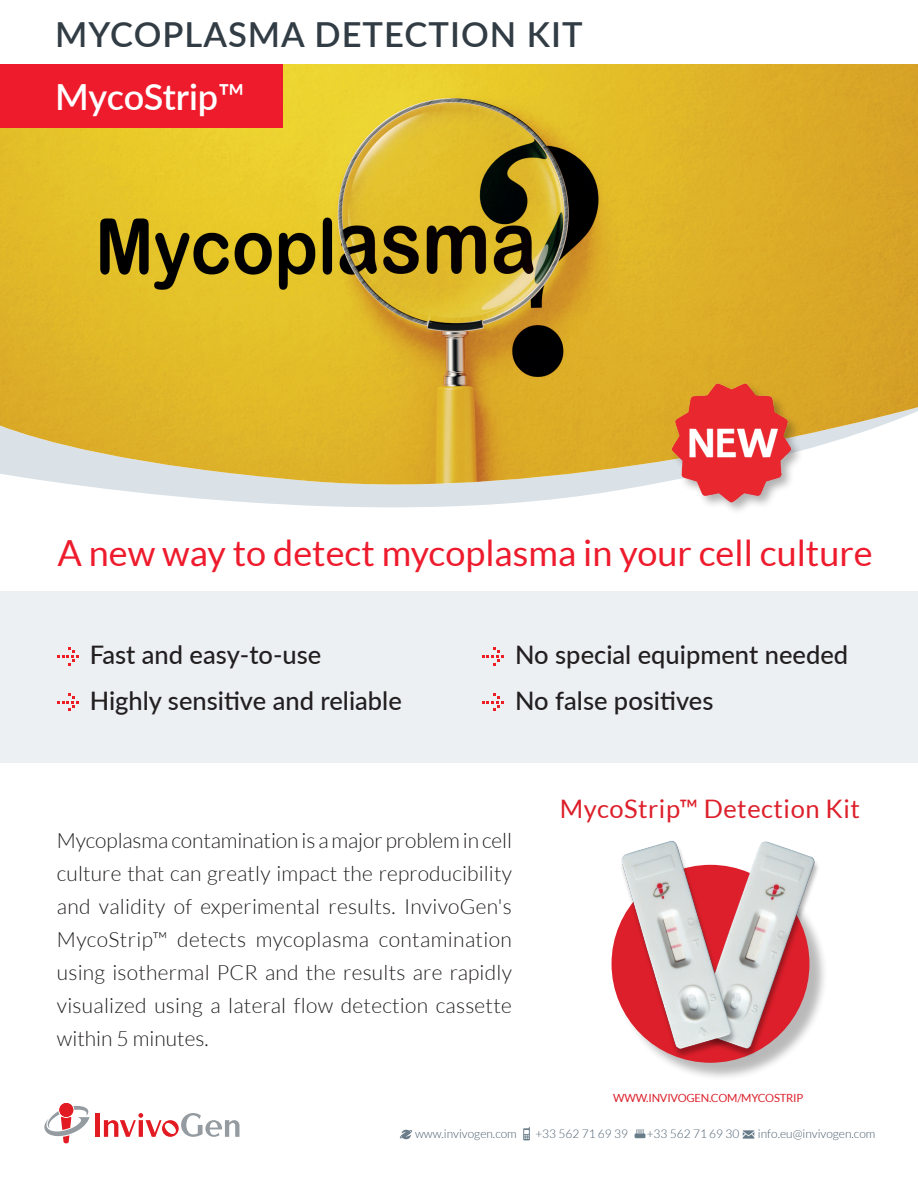
<style>
.page{position:relative;width:918px;height:1188px;background:#fff}
.page>*{position:absolute;margin:0;border:0;box-sizing:border-box;transform-origin:0 0}
.t1{font:36px "Lato";color:#ee1b2d}
.t2{font:600 36px "Lato";letter-spacing:-.01em;color:#fff}
.t3{font:600 34.5px "Lato";letter-spacing:.03em;color:#313c44}
.t4{font:500 25.5px/46.5px "Lato";color:#231f20}
.t5{font:25.5px "Lato";letter-spacing:.02em;color:#dc1f2a}
.t6{font:300 21px/33px "Lato";letter-spacing:.01em;color:#231f20;text-align:justify}
.t7{font:300 12px "Lato";color:#485c6d}
.t8{font:11.25px "Lato";letter-spacing:-.02em;color:#dc1f2a}
.s1{font-weight:400}
</style>
<div class="page">
<div style="left:0;top:591px;width:519px;height:172px;background:#ecf0f3"></div>
<div style="left:490px;top:591px;width:428px;height:172px;background:#ecf0f3"></div>
<svg style="left:57px;top:647px;width:22px;height:18px"></svg>
<svg style="left:482px;top:647px;width:21px;height:18px"></svg>
<svg style="left:57px;top:693px;width:22px;height:18px"></svg>
<svg style="left:482px;top:693px;width:21px;height:18px"></svg>
<img style="left:611px;top:840px;width:213px;height:237px">
<svg style="left:86px;top:486px;width:555px;height:18px;fill:#dae2e7"></svg>
<img style="left:0;top:64px;width:918px;height:422px">
<div style="left:0;top:64px;width:282px;height:64px;background:#ee1b2d"></div>
<svg style="left:400px;top:1129px;width:12px;height:10px"></svg>
<img style="left:523px;top:1126px;width:7px;height:15px">
<img style="left:634px;top:1129px;width:12px;height:10px">
<img style="left:742px;top:1130px;width:13px;height:9px">
<div style="left:59px;top:1103px;width:14px;height:14px;background:#e21a21;border-radius:50%"></div>
<svg style="left:44px;top:1106px;width:46px;height:37px"></svg>
<div style="left:95px;top:1113px;width:5px;height:24px;background:#e21a21"></div>
<svg style="left:104px;top:1113px;width:135px;height:24px"></svg>
<img style="left:650px;top:363px;width:163px;height:148px">
<h2 class="t3" style="left:55px;top:9px;width:529px">MYCOPLASMA DETECTION KIT</h2>
<h1 class="t2" style="left:55px;top:71px;width:191px">MycoStrip<span class="s1">™</span></h1>
<h1 class="t1" style="left:57px;top:533px;width:817px">A new way to detect mycoplasma in your cell culture</h1>
<p class="t4" style="left:90px;top:630px;width:314px">Fast and easy-to-use<br>Highly sensitive and reliable</p>
<p class="t4" style="left:515px;top:630px;width:335px">No special equipment needed<br>No false positives</p>
<p class="t6" style="left:57px;top:824px;width:457px">Mycoplasma contamination is a major problem in cell culture that can greatly impact the reproducibility and validity of experimental results. InvivoGen's MycoStrip™ detects mycoplasma contamination using isothermal PCR and the results are rapidly visualized using a lateral flow detection cassette within 5 minutes.</p>
<p class="t5" style="left:560px;top:795px;width:302px">MycoStrip™ Detection Kit</p>
<p class="t8" style="left:613px;top:1091px;width:192px">WWW.INVIVOGEN.COM/MYCOSTRIP</p>
<p class="t7" style="left:415px;top:1127px;width:103px">www.invivogen.com</p>
<p class="t7" style="left:535px;top:1127px;width:94px">+33 562 71 69 39</p>
<p class="t7" style="left:647px;top:1127px;width:94px">+33 562 71 69 30</p>
<p class="t7" style="left:758px;top:1127px;width:119px">info.eu@invivogen.com</p>
</div>
